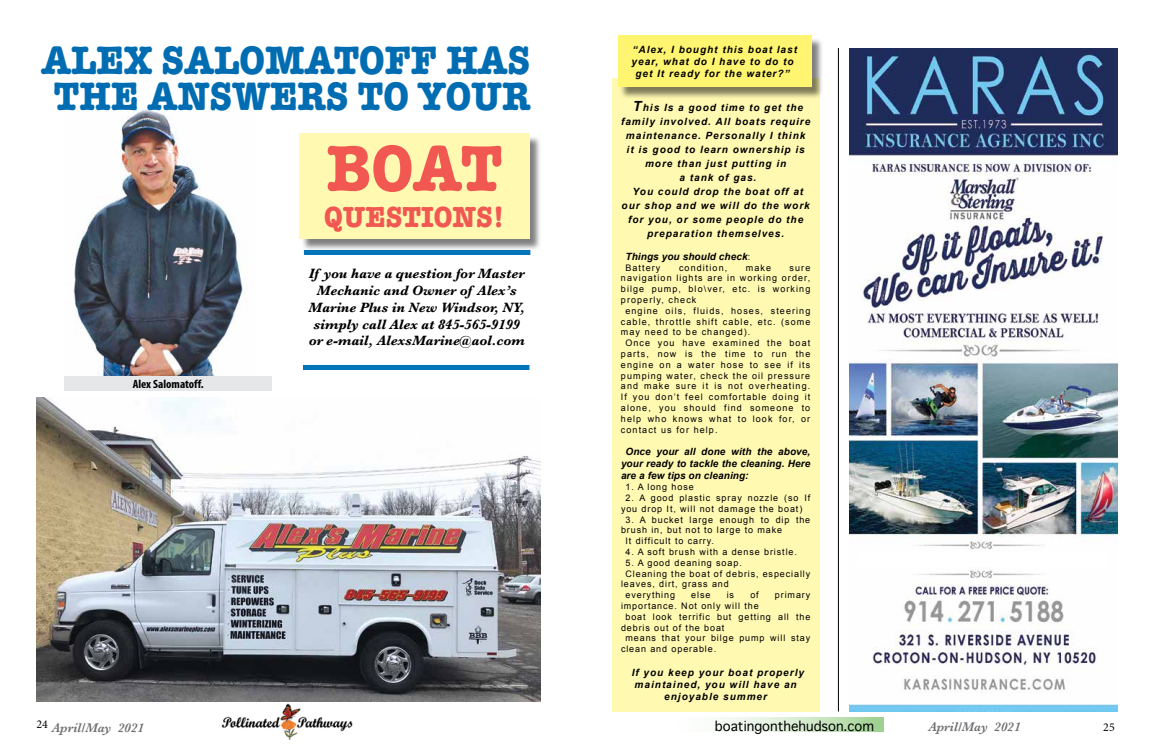
<style>
.page{position:relative;width:1152px;height:756px;background:#fff}
.page>*{position:absolute;margin:0;border:0;box-sizing:border-box;transform-origin:0 0}
.t1{font:700 67px "American Typewriter";color:#f15852;scale:.9 1}
.t2{font:700 41px/36px "American Typewriter";color:#006db3;text-align:center;scale:.9 1}
.t3{font:700 30px "American Typewriter";color:#f15852;scale:.9 1}
.t4{font:italic 700 14px/16.8px "Baskerville";color:#000;text-align:center}
.t5{font:italic 600 13px "Baskerville";color:#6d6e71}
.t6{font:13px "Geneva";color:#000}
.t7{font:700 condensed 12px "Myriad Pro";color:#000}
.t8{font:12px "Minion Pro";color:#000}
.t9{font:italic 700 10px/14px "Arial";letter-spacing:.1em;color:#000;text-align:center}
.t10{font:italic 700 10px "Arial";letter-spacing:.01em;color:#000}
.t11{font:9px "Arial";letter-spacing:.12em;color:#000}
.t12{font:9px/10.8px "Arial";letter-spacing:.1em;color:#000}
.s1{font-size:14px}
.s2{font-weight:400;font-style:normal;font-size:9px}
</style>
<div class="page">
<svg style="left:722px;top:717px;width:161px;height:15px;background:#d1e8ca"></svg>
<img style="left:221px;top:703px;width:132px;height:37px">
<div style="left:301px;top:135px;width:241px;height:116px;background:#000;opacity:.5"></div>
<div style="left:299px;top:133px;width:231px;height:105px;background:#fff9b2"></div>
<img style="left:849px;top:48px;width:268px;height:664px">
<div style="left:858px;top:552px;width:249px;height:14px;background:#fff"></div>
<img style="left:73px;top:110px;width:172px;height:266px">
<div style="left:65px;top:376px;width:207px;height:15px;background:#e6e7e8"></div>
<div style="left:304px;top:250px;width:226px;height:5px;background:#0074b9"></div>
<div style="left:303px;top:365px;width:226px;height:5px;background:#0074b9"></div>
<hr style="left:838px;top:48px;width:1px;height:664px;background:#000">
<div style="left:612px;top:79px;width:207px;height:633px;background:#fff9b2"></div>
<img style="left:36px;top:397px;width:504px;height:305px">
<div style="left:620px;top:37px;width:204px;height:63px;background:#000;opacity:.5"></div>
<div style="left:618px;top:35px;width:193px;height:52px;background:#fff570"></div>
<h2 class="t2" style="left:42px;top:40px;width:545px">ALEX SALOMATOFF HAS<br>THE ANSWERS TO YOUR</h2>
<h1 class="t1" style="left:327px;top:110px;width:197px">BOAT</h1>
<h3 class="t3" style="left:324px;top:191px;width:202px">QUESTIONS!</h3>
<p class="t7" style="left:133px;top:376px;width:73px">Alex Salomatoff.</p>
<h3 class="t4" style="left:308px;top:265px;width:218px">If you have a question for Master<br>Mechanic and Owner of Alex’s<br>Marine Plus in New Windsor, NY, simply call Alex at 845-565-9199 or e-mail, AlexsMarine@aol.com</h3>
<p class="t9" style="left:632px;top:44px;width:167px;line-height:12px">“Alex, I bought this boat last year, what do I have to do to get It ready for the water?”</p>
<p class="t9" style="left:621px;top:101px;width:191px"><span class="s1">T</span>his Is a good time to get the family involved. All boats require maintenance. Personally I think<br>it is good to learn ownership is more than just putting in<br>a tank of gas.<br>You could drop the boat off at our shop and we will do the work for you, or some people do the preparation themselves.</p>
<p class="t10" style="left:625px;top:250px;width:126px">Things you should check<span class="s2">:</span></p>
<p class="t11" style="left:625px;top:262px;width:36px">Battery</p>
<p class="t11" style="left:679px;top:262px;width:50px">condition,</p>
<p class="t11" style="left:746px;top:262px;width:27px">make</p>
<p class="t11" style="left:790px;top:262px;width:22px">sure</p>
<p class="t11" style="left:621px;top:272px;width:191px">navigation lights are in working order,</p>
<p class="t11" style="left:621px;top:283px;width:191px">bilge pump, blo\ver, etc. is working</p>
<p class="t11" style="left:621px;top:294px;width:77px">properly, check</p>
<p class="t11" style="left:625px;top:305px;width:186px">engine oils, fluids, hoses, steering</p>
<p class="t11" style="left:621px;top:316px;width:191px">cable, throttle shift cable, etc. (some</p>
<p class="t11" style="left:621px;top:326px;width:131px">may need to be changed).</p>
<p class="t11" style="left:625px;top:337px;width:186px">Once you have examined the boat</p>
<p class="t11" style="left:621px;top:348px;width:191px">parts, now is the time to run the</p>
<p class="t11" style="left:621px;top:359px;width:191px">engine on a water hose to see if its</p>
<p class="t11" style="left:621px;top:370px;width:191px">pumping water, check the oil pressure</p>
<p class="t11" style="left:621px;top:380px;width:191px">and make sure it is not overheating.</p>
<p class="t11" style="left:621px;top:391px;width:191px">If you don’t feel comfortable doing it</p>
<p class="t11" style="left:621px;top:402px;width:191px">alone, you should find someone to</p>
<p class="t11" style="left:621px;top:413px;width:191px">help who knows what to look for, or</p>
<p class="t11" style="left:621px;top:424px;width:98px">contact us for help.</p>
<p class="t9" style="left:621px;top:446px;width:191px;line-height:12px;text-align:justify;text-indent:4px">Once your all done with the above, your ready to tackle the cleaning. Here are a few tips on cleaning:</p>
<p class="t12" style="left:626px;top:482px;width:70px">1. A long hose</p>
<p class="t12" style="left:621px;top:493px;width:191px;text-indent:4px">2. A good plastic spray nozzle (so If you drop It, will not damage the boat)</p>
<p class="t12" style="left:626px;top:514px;width:186px">3. A bucket large enough to dip the</p>
<p class="t12" style="left:621px;top:525px;width:163px">brush in, but not to large to make</p>
<p class="t12" style="left:626px;top:536px;width:90px">It difficult to carry.</p>
<p class="t12" style="left:626px;top:547px;width:173px">4. A soft brush with a dense bristle.</p>
<p class="t12" style="left:626px;top:557px;width:118px">5. A good deaning soap.</p>
<p class="t12" style="left:626px;top:568px;width:186px">Cleaning the boat of debris, especially</p>
<p class="t12" style="left:621px;top:579px;width:109px">leaves, dirt, grass and</p>
<p class="t12" style="left:626px;top:590px;width:51px">everything</p>
<p class="t11" style="left:691px;top:589px;width:21px">else</p>
<p class="t11" style="left:727px;top:589px;width:9px">is</p>
<p class="t11" style="left:750px;top:589px;width:10px">of</p>
<p class="t12" style="left:775px;top:590px;width:37px">primary</p>
<p class="t12" style="left:621px;top:601px;width:139px">importance. Not only will the</p>
<p class="t12" style="left:626px;top:611px;width:186px">boat look terrific but getting all the</p>
<p class="t12" style="left:621px;top:622px;width:105px">debris out of the boat</p>
<p class="t12" style="left:626px;top:633px;width:186px">means that your bilge pump will stay</p>
<p class="t12" style="left:621px;top:644px;width:97px">clean and operable.</p>
<p class="t9" style="left:632px;top:667px;width:174px;line-height:12px">If you keep your boat properly maintained, you will have an enjoyable summer</p>
<h3 class="t5" style="left:36px;top:719px;width:109px"><sup>24</sup> April/May 2021</h3>
<h3 class="t6" style="left:715px;top:719px;width:161px">boatingonthehudson.com</h3>
<h3 class="t5" style="left:929px;top:718px;width:93px">April/May 2021</h3>
<p class="t8" style="left:1103px;top:719px;width:13px">25</p>
</div>
